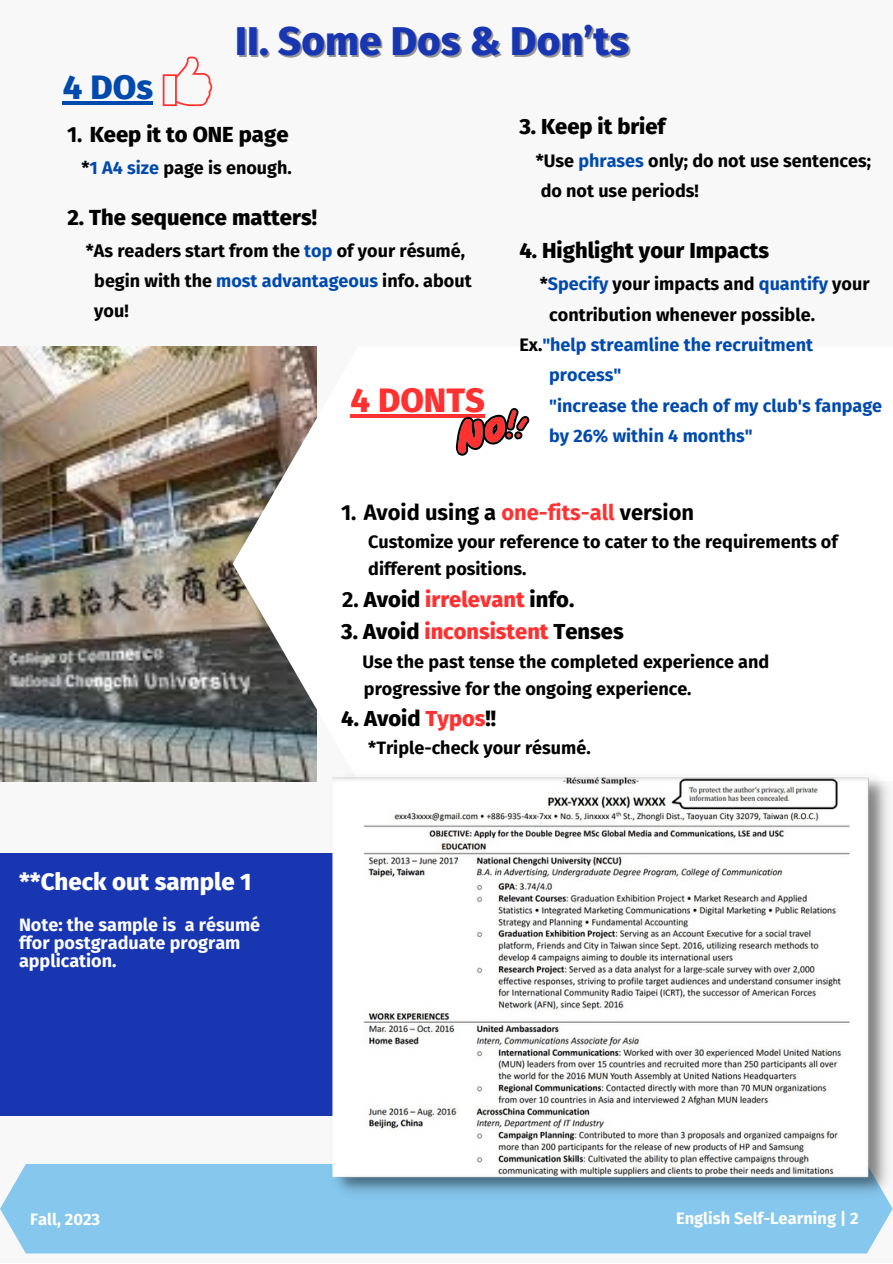
<style>
.page{position:relative;width:893px;height:1264px;background:#fff}
.page>*{position:absolute;margin:0;border:0;box-sizing:border-box;transform-origin:0 0}
.t1{font:800 40.5px "Fira Sans";color:#1836b2}
.t2{font:800 34.2px "Fira Sans";color:#ff3131}
.t3{font:800 34.2px "Fira Sans";color:#004aad}
.t4{font:800 24px "Fira Sans";color:#fff}
.t5{font:800 21.9px "Fira Sans";color:#000}
.t6{font:700 21.9px "Fira Sans";color:#000}
.t7{font:700 18px/27px "Fira Sans";color:#000}
.t8{font:700 18px "Fira Sans";color:#004aad}
.t9{font:700 18px/18px "Fira Sans";color:#fff}
.t10{font:700 16.5px "Fira Sans";color:#fff}
.s1{font-weight:700}
.s2{color:#004aad}
.s3{color:#000}
.s4{color:#ff3131}
</style>
<div class="page">
<div style="left:0;top:0;width:892px;height:1262px;background:#f8f8f8"></div>
<div style="left:0;top:853px;width:626px;height:262px;background:#1836b2"></div>
<div style="left:0;top:1164px;width:892px;height:89px;background:#86c7ed"></div>
<img style="left:0;top:346px;width:233px;height:435px">
<svg style="left:233px;top:346px;width:213px;height:435px"></svg>
<img style="left:328px;top:768px;width:564px;height:433px">
<hr style="left:350px;top:414px;width:135px;height:3px;background:#ff3131">
<svg style="left:446px;top:408px;width:84px;height:48px"></svg>
<svg style="left:163px;top:57px;width:49px;height:49px"></svg>
<hr style="left:63px;top:102px;width:90px;height:3px;background:#004aad">
<h2 class="t3" style="left:63px;top:67px;width:91px">4 DOs</h2>
<h1 class="t1" style="left:235px;top:17px;width:395px">II. Some Dos &amp; Don’ts</h1>
<p class="t5" style="left:67px;top:121px;width:223px"><span class="s1">1.</span> Keep it to ONE page</p>
<p class="t7" style="left:81px;top:154px;width:212px">*<span class="s2">1 A4 size</span> page is enough.</p>
<p class="t5" style="left:67px;top:204px;width:251px">2. The sequence matters!</p>
<p class="t7" style="left:94px;top:236px;width:379px;line-height:29.8px;text-indent:-9px">*As readers start from the <span class="s2">top</span> of your résumé, begin with the <span class="s2">most advantageous</span> info. about you!</p>
<h2 class="t2" style="left:350px;top:380px;width:136px">4 DONTS</h2>
<p class="t5" style="left:519px;top:113px;width:148px">3. Keep it brief</p>
<p class="t7" style="left:535px;top:145px;width:337px;line-height:30.3px">*Use <span class="s2">phrases</span> only; do not use sentences; do not use periods!</p>
<p class="t5" style="left:519px;top:237px;width:251px">4. Highlight your Impacts</p>
<p class="t7" style="left:540px;top:271px;width:331px">*<span class="s2">Specify</span> your impacts and <span class="s2">quantify</span> your</p>
<p class="t7" style="left:549px;top:301px;width:267px">contribution whenever possible.</p>
<p class="t8" style="left:519px;top:334px;width:295px"><span class="s3">Ex.</span>"help streamline the recruitment</p>
<p class="t8" style="left:549px;top:364px;width:74px">process"</p>
<p class="t8" style="left:549px;top:395px;width:334px">"increase the reach of my club's fanpage</p>
<p class="t8" style="left:549px;top:425px;width:205px">by 26% within 4 months"</p>
<h3 class="t4" style="left:19px;top:867px;width:234px">**Check out sample 1</h3>
<p class="t9" style="left:19px;top:915px;width:243px">Note: the sample is a résumé ffor postgraduate program application.</p>
<p class="t6" style="left:341px;top:500px;width:354px">1. Avoid using a <span class="s4">one-fits-all</span> version</p>
<p class="t7" style="left:368px;top:529px;width:471px">Customize your reference to cater to the requirements of different positions.</p>
<p class="t5" style="left:342px;top:586px;width:234px"><span class="s1">2.</span> Avoid <span class="s4">irrelevant</span> info.</p>
<p class="t5" style="left:341px;top:619px;width:284px">3. Avoid <span class="s4">inconsistent</span> Tenses</p>
<p class="t7" style="left:362px;top:648px;width:408px">Use the past tense the completed experience and progressive for the ongoing experience.</p>
<p class="t5" style="left:341px;top:705px;width:156px">4. Avoid <span class="s4">Typos</span>!!</p>
<p class="t7" style="left:368px;top:734px;width:224px">*Triple-check your résumé.</p>
<p class="t10" style="left:30px;top:1209px;width:71px">Fall, 2023</p>
<p class="t10" style="left:676px;top:1208px;width:184px">English Self-Learning | 2</p>
</div>
